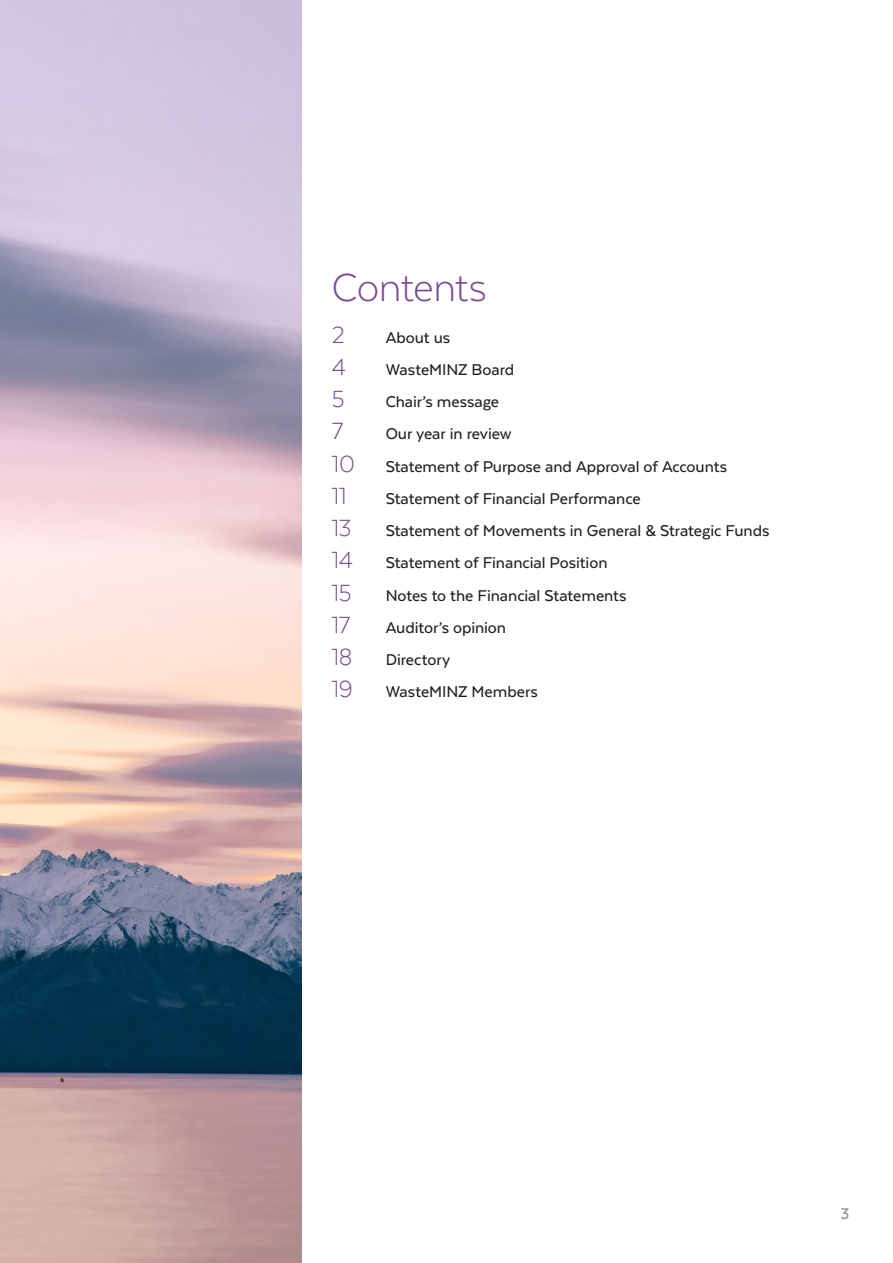
<style>
.page{position:relative;width:893px;height:1263px;background:#fff}
.page>*{position:absolute;margin:0;border:0;box-sizing:border-box;transform-origin:0 0}
.t1{font:300 45px "Texta";letter-spacing:-.015em;color:#794a94}
.t2{font:300 27px "Texta";letter-spacing:-.005em;color:#794a94}
.t3{font:500 18px/32.2px "Texta";letter-spacing:-.005em;color:#231f20}
.t4{font:500 18px "Texta";color:#939598}
.s1{font-weight:300;font-size:27px;color:#794a94}
</style>
<div class="page">
<img style="left:0;top:0;width:302px;height:1263px">
<h1 class="t1" style="left:332px;top:264px;width:157px">Contents</h1>
<h2 class="t2" style="left:332px;top:321px;width:15px">2</h2>
<p class="t3" style="left:386px;top:321px;width:66px">About us</p>
<h2 class="t2" style="left:332px;top:353px;width:16px">4</h2>
<p class="t3" style="left:386px;top:353px;width:130px">WasteMINZ Board</p>
<h2 class="t2" style="left:332px;top:385px;width:14px">5</h2>
<p class="t3" style="left:386px;top:385px;width:115px">Chair’s message</p>
<h2 class="t2" style="left:332px;top:417px;width:13px">7</h2>
<p class="t3" style="left:332px;top:418px;width:397px;text-indent:54px">Our year in review<br><span class="s1">10</span> Statement of Purpose and Approval of Accounts</p>
<h2 class="t2" style="left:332px;top:482px;width:16px">11</h2>
<p class="t3" style="left:386px;top:482px;width:256px">Statement of Financial Performance</p>
<h2 class="t2" style="left:332px;top:514px;width:21px">13</h2>
<p class="t3" style="left:332px;top:514px;width:439px;text-indent:54px">Statement of Movements in General &amp; Strategic Funds<br><span class="s1">14</span> Statement of Financial Position</p>
<h2 class="t2" style="left:332px;top:579px;width:22px">15</h2>
<p class="t3" style="left:386px;top:579px;width:243px">Notes to the Financial Statements</p>
<h2 class="t2" style="left:332px;top:611px;width:20px">17</h2>
<p class="t3" style="left:332px;top:611px;width:208px;text-indent:54px">Auditor’s opinion<br><span class="s1">18</span> Directory<br><span class="s1">19</span> WasteMINZ Members</p>
<p class="t4" style="left:840px;top:1205px;width:11px">3</p>
</div>
